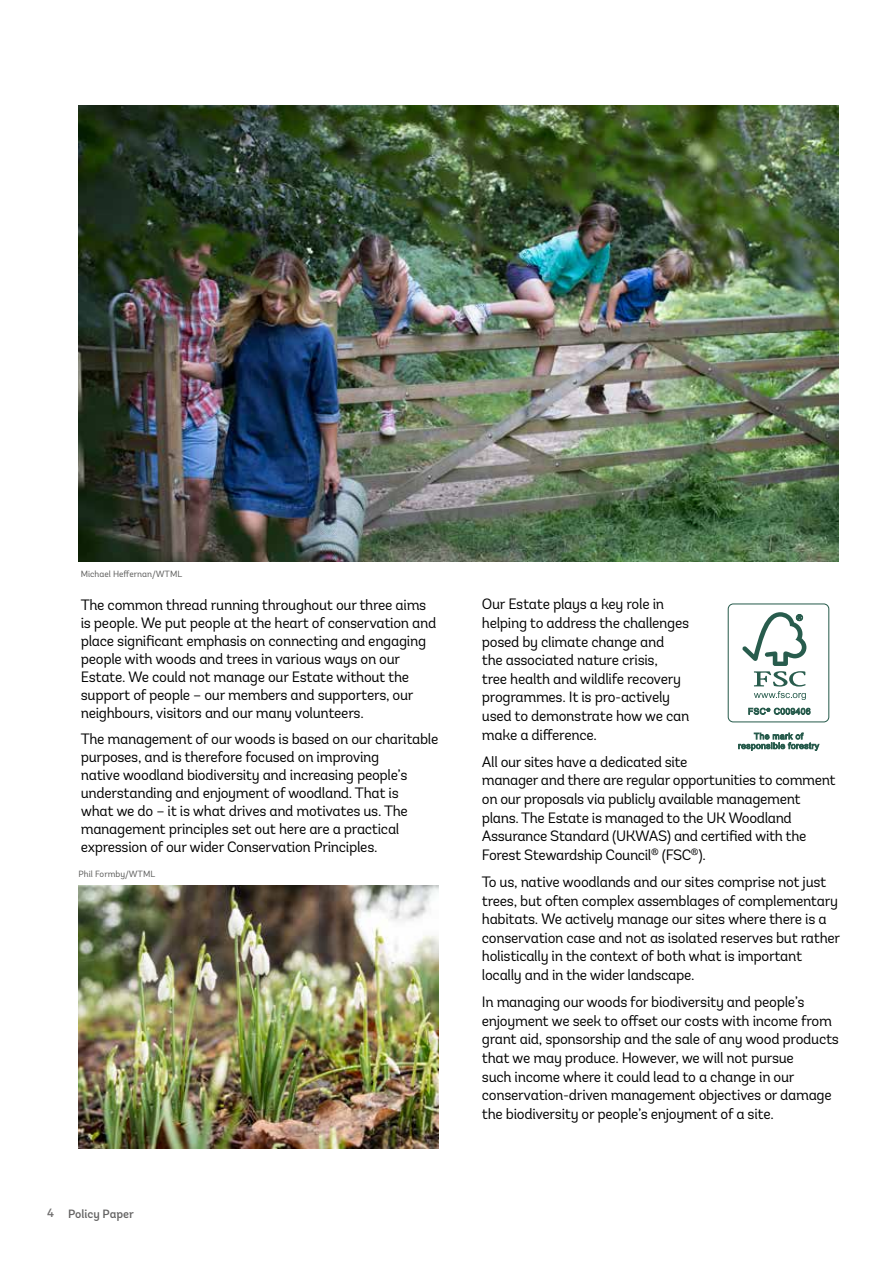
<style>
.page{position:relative;width:893px;height:1263px;background:#fff}
.page>*{position:absolute;margin:0;border:0;box-sizing:border-box;transform-origin:0 0}
.Body_copy{font:15px/18.6px "Andes";letter-spacing:-.02em;color:#000}
.t1{font:500 12px "Andes";color:#646363}
.Image_reference{font:9px "Andes";color:#575756}
.s1{color:#706f6f}
</style>
<div class="page">
<img style="left:79px;top:105px;width:760px;height:456px">
<div style="left:728px;top:603px;width:101px;height:119px;border:1px solid #285c4d;border-radius:5px"></div>
<svg style="left:742px;top:612px;width:64px;height:88px"></svg>
<svg style="left:748px;top:708px;width:62px;height:7px"></svg>
<svg style="left:738px;top:732px;width:81px;height:18px"></svg>
<img style="left:79px;top:885px;width:360px;height:263px">
<p class="Image_reference" style="left:81px;top:568px;width:103px">Michael Heffernan/WTML</p>
<p class="Body_copy" style="left:81px;top:595px;width:357px;line-height:18px">The common thread running throughout our three aims is people. We put people at the heart of conservation and place significant emphasis on connecting and engaging people with woods and trees in various ways on our Estate. We could not manage our Estate without the support of people – our members and supporters, our neighbours, visitors and our many volunteers.</p>
<p class="Body_copy" style="left:81px;top:730px;width:359px;line-height:18px">The management of our woods is based on our charitable purposes, and is therefore focused on improving<br>native woodland biodiversity and increasing people’s understanding and enjoyment of woodland. That is<br>what we do – it is what drives and motivates us. The management principles set out here are a practical expression of our wider Conservation Principles.</p>
<p class="Image_reference" style="left:79px;top:868px;width:78px">Phil Formby/WTML</p>
<p class="t1" style="left:47px;top:1206px;width:89px"><span class="s1">4</span> Policy Paper</p>
<p class="Body_copy" style="left:482px;top:595px;width:209px">Our Estate plays a key role in helping to address the challenges posed by climate change and<br>the associated nature crisis,<br>tree health and wildlife recovery programmes. It is pro-actively used to demonstrate how we can make a difference.</p>
<p class="Body_copy" style="left:482px;top:752px;width:355px">All our sites have a dedicated site<br>manager and there are regular opportunities to comment on our proposals via publicly available management plans. The Estate is managed to the UK Woodland Assurance Standard (UKWAS) and certified with the Forest Stewardship Council<sup>®</sup> (FSC<sup>®</sup>).</p>
<p class="Body_copy" style="left:482px;top:872px;width:360px">To us, native woodlands and our sites comprise not just trees, but often complex assemblages of complementary habitats. We actively manage our sites where there is a conservation case and not as isolated reserves but rather holistically in the context of both what is important locally and in the wider landscape.</p>
<p class="Body_copy" style="left:482px;top:993px;width:358px">In managing our woods for biodiversity and people’s enjoyment we seek to offset our costs with income from grant aid, sponsorship and the sale of any wood products that we may produce. However, we will not pursue<br>such income where it could lead to a change in our conservation-driven management objectives or damage the biodiversity or people’s enjoyment of a site.</p>
</div>
